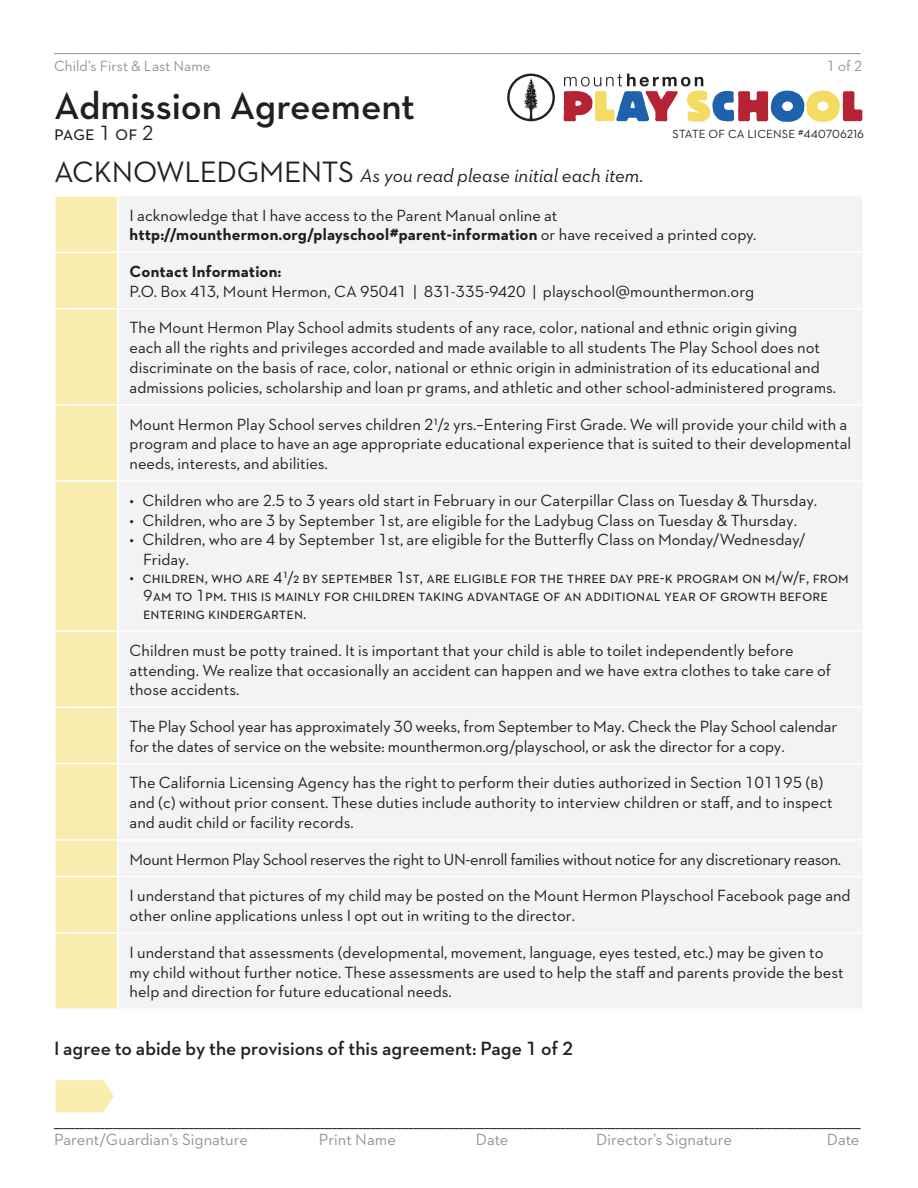
<style>
.page{position:relative;width:918px;height:1188px;background:#fff}
.page>*{position:absolute;margin:0;border:0;box-sizing:border-box;transform-origin:0 0}
.t1{font:600 39px "Neutraface 2 Text";letter-spacing:-.005em;color:#231f20}
.t2{font:21px "Neutraface 2 Text";letter-spacing:-.015em;color:#231f20}
.t3{font:600 19.5px "Neutraface 2 Text";color:#231f20}
.t4{font:italic 19.5px "Neutraface 2 Text";letter-spacing:-.005em;color:#231f20}
.t5{font:16.5px/19.8px "Neutraface 2 Text";color:#231f20}
.t6{font:16.5px "Neutraface 2 Text";color:#939598}
.t7{font:16.5px "Neutraface 2 Text";letter-spacing:-.02em;color:#231f20}
.t8{font:15px "Neutraface 2 Text";letter-spacing:.005em;color:#939598}
.t9{font:12px "Neutraface 2 Text";letter-spacing:.01em;color:#231f20}
.s1{font-style:normal;font-size:30px}
.s2{font-weight:700}
</style>
<div class="page">
<div style="left:56px;top:197px;width:61px;height:811px;background:#f9ecaf"></div>
<div style="left:119px;top:197px;width:743px;height:811px;background:#f2f3f4"></div>
<hr style="left:54px;top:252px;width:64px;height:1px;background:#fff">
<hr style="left:118px;top:252px;width:746px;height:1px;background:#fff">
<hr style="left:54px;top:308px;width:64px;height:1px;background:#fff">
<hr style="left:118px;top:308px;width:746px;height:1px;background:#fff">
<hr style="left:54px;top:404px;width:64px;height:2px;background:#fff">
<hr style="left:118px;top:404px;width:746px;height:2px;background:#fff">
<hr style="left:54px;top:480px;width:64px;height:2px;background:#fff">
<hr style="left:118px;top:480px;width:746px;height:2px;background:#fff">
<hr style="left:54px;top:630px;width:64px;height:2px;background:#fff">
<hr style="left:118px;top:630px;width:746px;height:2px;background:#fff">
<hr style="left:54px;top:706px;width:64px;height:2px;background:#fff">
<hr style="left:118px;top:706px;width:746px;height:2px;background:#fff">
<hr style="left:54px;top:763px;width:64px;height:1px;background:#fff">
<hr style="left:118px;top:763px;width:746px;height:1px;background:#fff">
<hr style="left:54px;top:839px;width:64px;height:2px;background:#fff">
<hr style="left:118px;top:839px;width:746px;height:2px;background:#fff">
<hr style="left:54px;top:876px;width:64px;height:1px;background:#fff">
<hr style="left:118px;top:876px;width:746px;height:1px;background:#fff">
<hr style="left:54px;top:932px;width:64px;height:2px;background:#fff">
<hr style="left:118px;top:932px;width:746px;height:2px;background:#fff">
<svg style="left:563px;top:74px;width:299px;height:48px"></svg>
<svg style="left:507px;top:74px;width:48px;height:47px"></svg>
<svg style="left:55px;top:1080px;width:59px;height:33px"></svg>
<p class="t6" style="left:54px;top:36px;width:808px">_______________________________________________________________________________________________________________________________________________________________________________________________</p>
<p class="t8" style="left:54px;top:56px;width:158px">Child’s First &amp; Last Name</p>
<p class="t8" style="left:826px;top:56px;width:38px">1 of 2</p>
<p class="t1" style="left:54px;top:81px;width:363px">Admission Agreement</p>
<p class="t2" style="left:54px;top:119px;width:102px">page 1 of 2</p>
<p class="t4" style="left:54px;top:164px;width:591px"><span class="s1">ACKNOWLEDGMENTS</span> As you read please initial each item.</p>
<p class="t5" style="left:130px;top:205px;width:628px">I acknowledge that I have access to the Parent Manual online at <span class="s2">http://mounthermon.org/playschool#parent-information</span> or have received a printed copy.</p>
<p class="t5" style="left:130px;top:261px;width:626px"><span class="s2">Contact Information:<br></span>P.O. Box 413, Mount Hermon, CA 95041 | 831-335-9420 | playschool@mounthermon.org</p>
<p class="t5" style="left:130px;top:318px;width:708px">The Mount Hermon Play School admits students of any race, color, national and ethnic origin giving<br>each all the rights and privileges accorded and made available to all students The Play School does not discriminate on the basis of race, color, national or ethnic origin in administration of its educational and admissions policies, scholarship and loan pr grams, and athletic and other school-administered programs.</p>
<p class="t5" style="left:130px;top:414px;width:723px">Mount Hermon Play School serves children 21/2 yrs.–Entering First Grade. We will provide your child with a program and place to have an age appropriate educational experience that is suited to their developmental needs, interests, and abilities.</p>
<p class="t5" style="left:130px;top:490px;width:689px">• Children who are 2.5 to 3 years old start in February in our Caterpillar Class on Tuesday &amp; Thursday.</p>
<p class="t5" style="left:130px;top:510px;width:669px">• Children, who are 3 by September 1st, are eligible for the Ladybug Class on Tuesday &amp; Thursday.</p>
<p class="t5" style="left:143px;top:530px;width:664px;text-indent:-14px">• Children, who are 4 by September 1st, are eligible for the Butterfly Class on Monday/Wednesday/<br>Friday.</p>
<p class="t5" style="left:143px;top:568px;width:707px;line-height:18px;text-indent:-14px">• children, who are 41/2 by september 1st, are eligible for the three day pre-k program on m/w/f, from<br>9am to 1pm. this is mainly for children taking advantage of an additional year of growth before entering kindergarten.</p>
<p class="t5" style="left:130px;top:640px;width:703px">Children must be potty trained. It is important that your child is able to toilet independently before attending. We realize that occasionally an accident can happen and we have extra clothes to take care of those accidents.</p>
<p class="t5" style="left:130px;top:716px;width:709px">The Play School year has approximately 30 weeks, from September to May. Check the Play School calendar for the dates of service on the website: mounthermon.org/playschool, or ask the director for a copy.</p>
<p class="t5" style="left:130px;top:773px;width:705px">The California Licensing Agency has the right to perform their duties authorized in Section 101195 (b) and (c) without prior consent. These duties include authority to interview children or staff, and to inspect and audit child or facility records.</p>
<p class="t7" style="left:130px;top:849px;width:713px">Mount Hermon Play School reserves the right to UN-enroll families without notice for any discretionary reason.</p>
<p class="t5" style="left:130px;top:886px;width:723px">I understand that pictures of my child may be posted on the Mount Hermon Playschool Facebook page and other online applications unless I opt out in writing to the director.</p>
<p class="t5" style="left:130px;top:942px;width:716px">I understand that assessments (developmental, movement, language, eyes tested, etc.) may be given to my child without further notice. These assessments are used to help the staff and parents provide the best help and direction for future educational needs.</p>
<p class="t9" style="left:673px;top:127px;width:193px">STATE OF CA LICENSE #440706216</p>
<p class="t3" style="left:54px;top:1036px;width:521px">I agree to abide by the provisions of this agreement: Page 1 of 2</p>
<p class="t5" style="left:54px;top:1111px;width:808px">_______________________________________________________________________________________________________________________________________________________________________________________________</p>
<p class="t6" style="left:54px;top:1130px;width:196px">Parent/Guardian’s Signature</p>
<p class="t6" style="left:319px;top:1130px;width:79px">Print Name</p>
<p class="t6" style="left:476px;top:1130px;width:34px">Date</p>
<p class="t6" style="left:596px;top:1130px;width:137px">Director’s Signature</p>
<p class="t6" style="left:827px;top:1130px;width:34px">Date</p>
</div>
